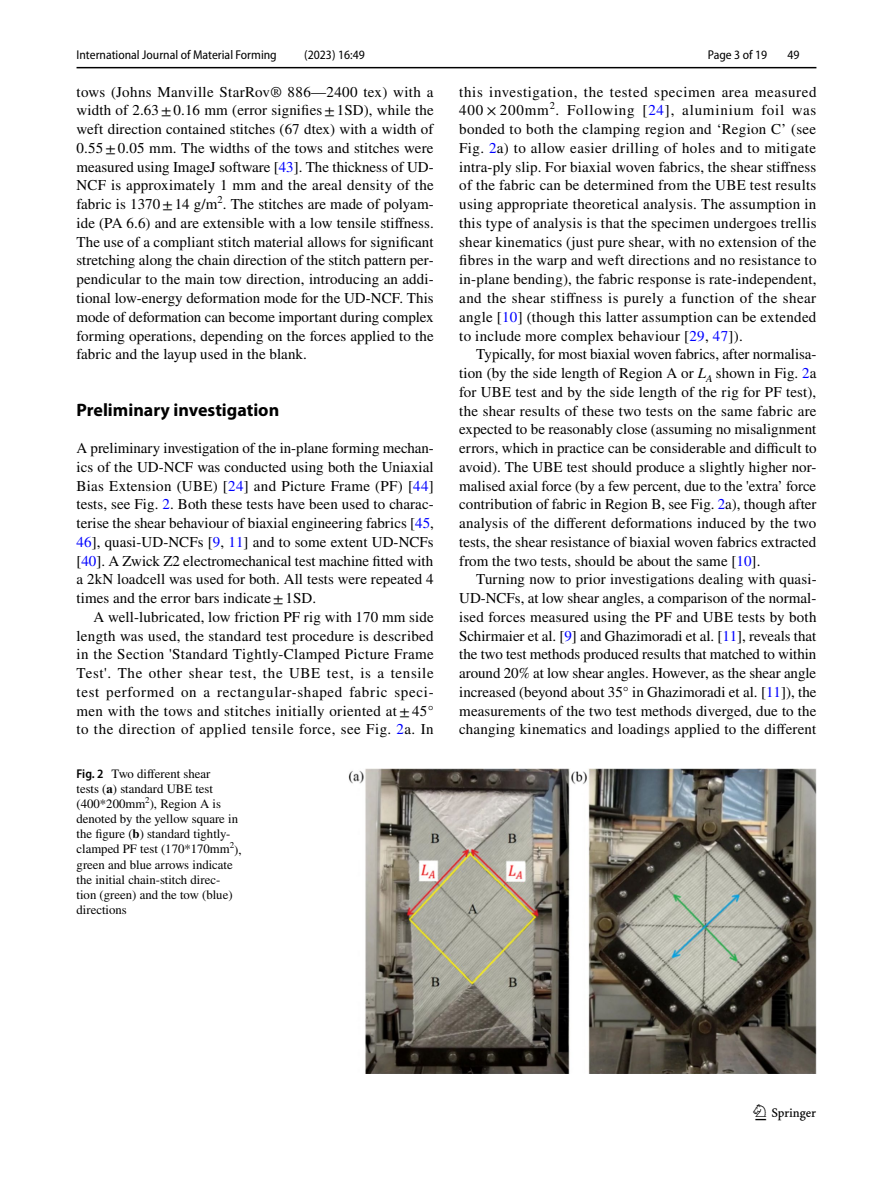
<style>
.page{position:relative;width:893px;height:1187px;background:#fff}
.page>*{position:absolute;margin:0;border:0;box-sizing:border-box;transform-origin:0 0}
.t1{font:22.5px "Springnew Regular 3";color:#000}
.t2{font:700 18px "Myriad Pro";color:#000}
.t3{font:15px/18.8px "STIX";letter-spacing:.015em;color:#000;text-align:justify}
.t4{font:12.75px/15px "STIX";color:#000}
.t5{font:semi-condensed 12.75px "Myriad Pro";color:#000}
.s1{color:#00f}
.s2{font-family:"Myriad Pro";font-weight:600;font-stretch:semi-condensed}
.s3{font-weight:700}
.s4{font-family:"STIX General";font-style:italic}
</style>
<div class="page">
<hr style="left:77px;top:67px;width:739px;height:1px;background:#000">
<img style="left:349px;top:768px;width:467px;height:305px">
<p class="t5" style="left:77px;top:48px;width:202px">International Journal of Material Forming</p>
<p class="t5" style="left:304px;top:48px;width:62px">(2023) 16:49</p>
<p class="t3" style="left:77px;top:83px;width:359px">tows (Johns Manville StarRov® 886—2400 tex) with a width of 2.63±0.16 mm (error signifies±1SD), while the weft direction contained stitches (67 dtex) with a width of 0.55±0.05 mm. The widths of the tows and stitches were measured using ImageJ software [<span class="s1">43</span>]. The thickness of UD-NCF is approximately 1 mm and the areal density of the fabric is 1370±14 g/m<sup>2</sup>. The stitches are made of polyam&shy;ide (PA 6.6) and are extensible with a low tensile stiffness.<br>The use of a compliant stitch material allows for significant stretching along the chain direction of the stitch pattern per&shy;pendicular to the main tow direction, introducing an addi&shy;tional low-energy deformation mode for the UD-NCF. This mode of deformation can become important during complex forming operations, depending on the forces applied to the fabric and the layup used in the blank.</p>
<p class="t2" style="left:77px;top:398px;width:204px">Preliminary investigation</p>
<p class="t3" style="left:77px;top:439px;width:359px">A preliminary investigation of the in-plane forming mechan&shy;ics of the UD-NCF was conducted using both the Uniaxial Bias Extension (UBE) [<span class="s1">24</span>] and Picture Frame (PF) [<span class="s1">44</span>] tests, see Fig. <span class="s1">2</span>. Both these tests have been used to charac&shy;terise the shear behaviour of biaxial engineering fabrics [<span class="s1">45</span>, <span class="s1">46</span>], quasi-UD-NCFs [<span class="s1">9</span>, <span class="s1">11</span>] and to some extent UD-NCFs [<span class="s1">40</span>]. A Zwick Z2 electromechanical test machine fitted with a 2kN loadcell was used for both. All tests were repeated 4 times and the error bars indicate±1SD.</p>
<p class="t3" style="left:77px;top:608px;width:359px;text-indent:17px">A well-lubricated, low friction PF rig with 170 mm side length was used, the standard test procedure is described in the Section 'Standard Tightly-Clamped Picture Frame Test'. The other shear test, the UBE test, is a tensile test performed on a rectangular-shaped fabric speci&shy;men with the tows and stitches initially oriented at±45° to the direction of applied tensile force, see Fig. <span class="s1">2</span>a. In</p>
<p class="t4" style="left:77px;top:767px;width:167px"><span class="s2">Fig. 2</span> Two different shear<br>tests (<span class="s3">a</span>) standard UBE test (400*200mm<sup>2</sup>), Region A is denoted by the yellow square in the figure (<span class="s3">b</span>) standard tightly&shy;clamped PF test (170*170mm<sup>2</sup>), green and blue arrows indicate the initial chain-stitch direc&shy;tion (green) and the tow (blue) directions</p>
<p class="t5" style="left:708px;top:48px;width:61px">Page 3 of 19</p>
<p class="t5" style="left:787px;top:48px;width:14px">49</p>
<p class="t3" style="left:459px;top:83px;width:359px">this investigation, the tested specimen area measured 400 × -200mm<sup>2</sup>. Following [<span class="s1">24</span>], aluminium foil was bonded to both the clamping region and ‘Region C’ (see Fig. <span class="s1">2</span>a) to allow easier drilling of holes and to mitigate intra-ply slip. For biaxial woven fabrics, the shear stiffness of the fabric can be determined from the UBE test results using appropriate theoretical analysis. The assumption in this type of analysis is that the specimen undergoes trellis shear kinematics (just pure shear, with no extension of the fibres in the warp and weft directions and no resistance to in-plane bending), the fabric response is rate-independent, and the shear stiffness is purely a function of the shear angle [<span class="s1">10</span>] (though this latter assumption can be extended to include more complex behaviour [<span class="s1">29</span>, <span class="s1">47</span>]).</p>
<p class="t3" style="left:459px;top:346px;width:359px;text-indent:17px">Typically, for most biaxial woven fabrics, after normalisa&shy;tion (by the side length of Region A or <span class="s4">L</span><sub>A</sub> shown in Fig. <span class="s1">2</span>a for UBE test and by the side length of the rig for PF test), the shear results of these two tests on the same fabric are expected to be reasonably close (assuming no misalignment errors, which in practice can be considerable and difficult to avoid). The UBE test should produce a slightly higher nor&shy;malised axial force (by a few percent, due to the 'extra’ force contribution of fabric in Region B, see Fig. <span class="s1">2</span>a), though after analysis of the different deformations induced by the two tests, the shear resistance of biaxial woven fabrics extracted from the two tests, should be about the same [<span class="s1">10</span>].</p>
<p class="t3" style="left:459px;top:571px;width:359px;text-indent:17px">Turning now to prior investigations dealing with quasi-UD-NCFs, at low shear angles, a comparison of the normal&shy;ised forces measured using the PF and UBE tests by both Schirmaier et al. [<span class="s1">9</span>] and Ghazimoradi et al. [<span class="s1">11</span>], reveals that the two test methods produced results that matched to within around 20% at low shear angles. However, as the shear angle increased (beyond about 35° in Ghazimoradi et al. [<span class="s1">11</span>]), the measurements of the two test methods diverged, due to the changing kinematics and loadings applied to the different</p>
<h1 class="t1" style="left:755px;top:1104px;width:62px">1 3</h1>
</div>
